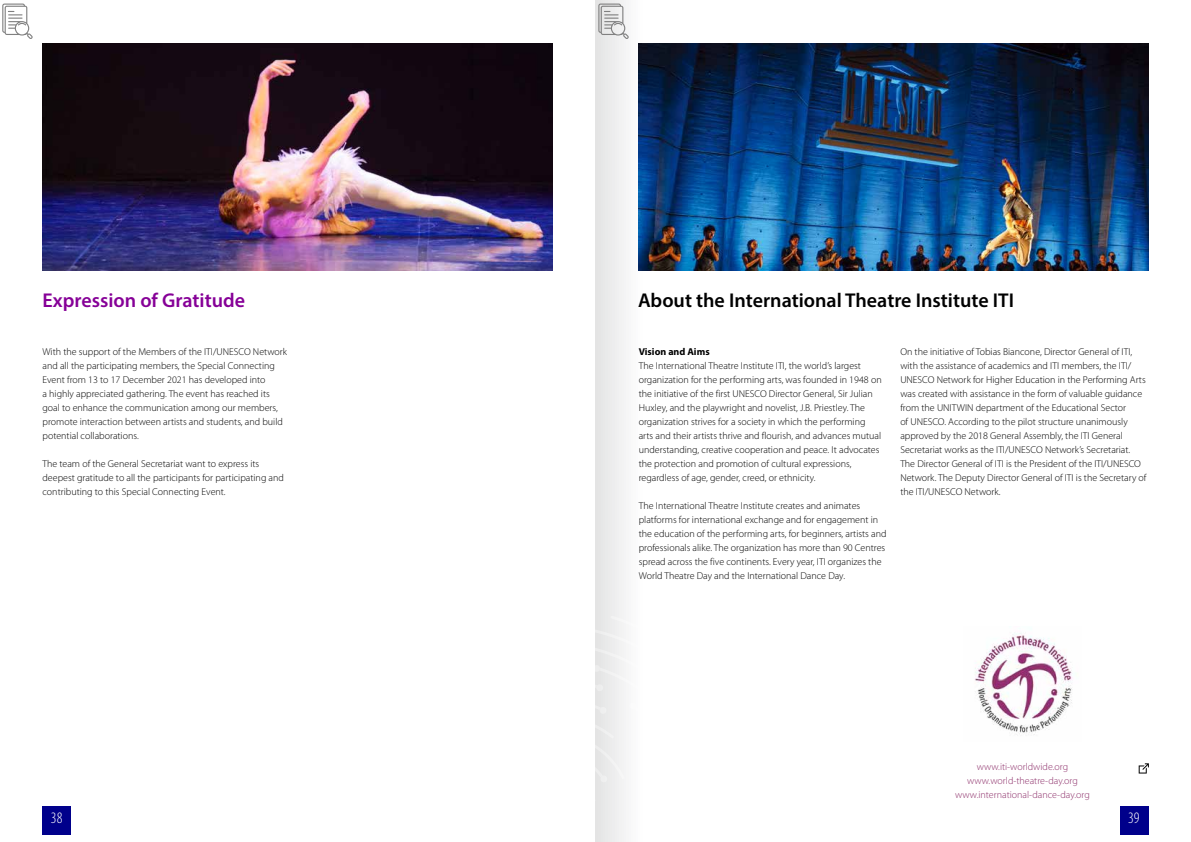
<style>
.page{position:relative;width:1191px;height:842px;background:#fff}
.page>*{position:absolute;margin:0;border:0;box-sizing:border-box;transform-origin:0 0}
.t1{font:600 20px "Myriad Pro";color:#000}
.t2{font:600 20px "Myriad Pro";color:#860097}
.t3{font:300 condensed 16px "Myriad Pro";color:#fff}
.t4{font:300 10px/14px "Myriad Pro";color:#000}
.t5{font:300 10px/14px "Myriad Pro";color:#8d2f6a;text-align:center}
.t6{font:700 10px "Myriad Pro";color:#000}
</style>
<div class="page">
<div style="left:43px;top:806px;width:28px;height:28px;background:#00008b"></div>
<div style="left:1120px;top:806px;width:28px;height:28px;background:#00008b"></div>
<svg style="left:598px;top:4px;width:30px;height:35px"></svg>
<svg style="left:2px;top:4px;width:31px;height:35px"></svg>
<img style="left:43px;top:43px;width:510px;height:227px">
<svg style="left:595px;top:588px;width:31px;height:254px"></svg>
<img style="left:638px;top:43px;width:510px;height:227px">
<img style="left:974px;top:633px;width:99px;height:102px">
<svg style="left:1138px;top:763px;width:10px;height:10px"></svg>
<h1 class="t2" style="left:43px;top:287px;width:204px">Expression of Gratitude</h1>
<p class="t4" style="left:43px;top:345px;width:246px">With the support of the Members of the ITI/UNESCO Network and all the participating members, the Special Connecting Event from 13 to 17 December 2021 has developed into<br>a highly appreciated gathering. The event has reached its goal to enhance the communication among our members, promote interaction between artists and students, and build potential collaborations.</p>
<p class="t4" style="left:43px;top:457px;width:243px">The team of the General Secretariat want to express its deepest gratitude to all the participants for participating and contributing to this Special Connecting Event.</p>
<h1 class="t1" style="left:638px;top:287px;width:377px">About the International Theatre Institute ITI</h1>
<p class="t6" style="left:639px;top:345px;width:72px">Vision and Aims</p>
<p class="t4" style="left:639px;top:359px;width:244px">The International Theatre Institute ITI, the world’s largest organization for the performing arts, was founded in 1948 on the initiative of the first UNESCO Director General, Sir Julian Huxley, and the playwright and novelist, J.B. Priestley. The organization strives for a society in which the performing arts and their artists thrive and flourish, and advances mutual understanding, creative cooperation and peace. It advocates the protection and promotion of cultural expressions, regardless of age, gender, creed, or ethnicity.</p>
<p class="t4" style="left:639px;top:499px;width:249px">The International Theatre Institute creates and animates platforms for international exchange and for engagement in the education of the performing arts, for beginners, artists and professionals alike. The organization has more than 90 Centres spread across the five continents. Every year, ITI organizes the World Theatre Day and the International Dance Day.</p>
<p class="t4" style="left:900px;top:345px;width:248px">On the initiative of Tobias Biancone, Director General of ITI, with the assistance of academics and ITI members, the ITI/ UNESCO Network for Higher Education in the Performing Arts was created with assistance in the form of valuable guidance from the UNITWIN department of the Educational Sector<br>of UNESCO. According to the pilot structure unanimously approved by the 2018 General Assembly, the ITI General Secretariat works as the ITI/UNESCO Network’s Secretariat.<br>The Director General of ITI is the President of the ITI/UNESCO Network. The Deputy Director General of ITI is the Secretary of the ITI/UNESCO Network.</p>
<p class="t5" style="left:955px;top:760px;width:136px">www.iti-worldwide.org www.world-theatre-day.org www.international-dance-day.org</p>
<h2 class="t3" style="left:51px;top:808px;width:13px">38</h2>
<h2 class="t3" style="left:1128px;top:808px;width:13px">39</h2>
</div>
